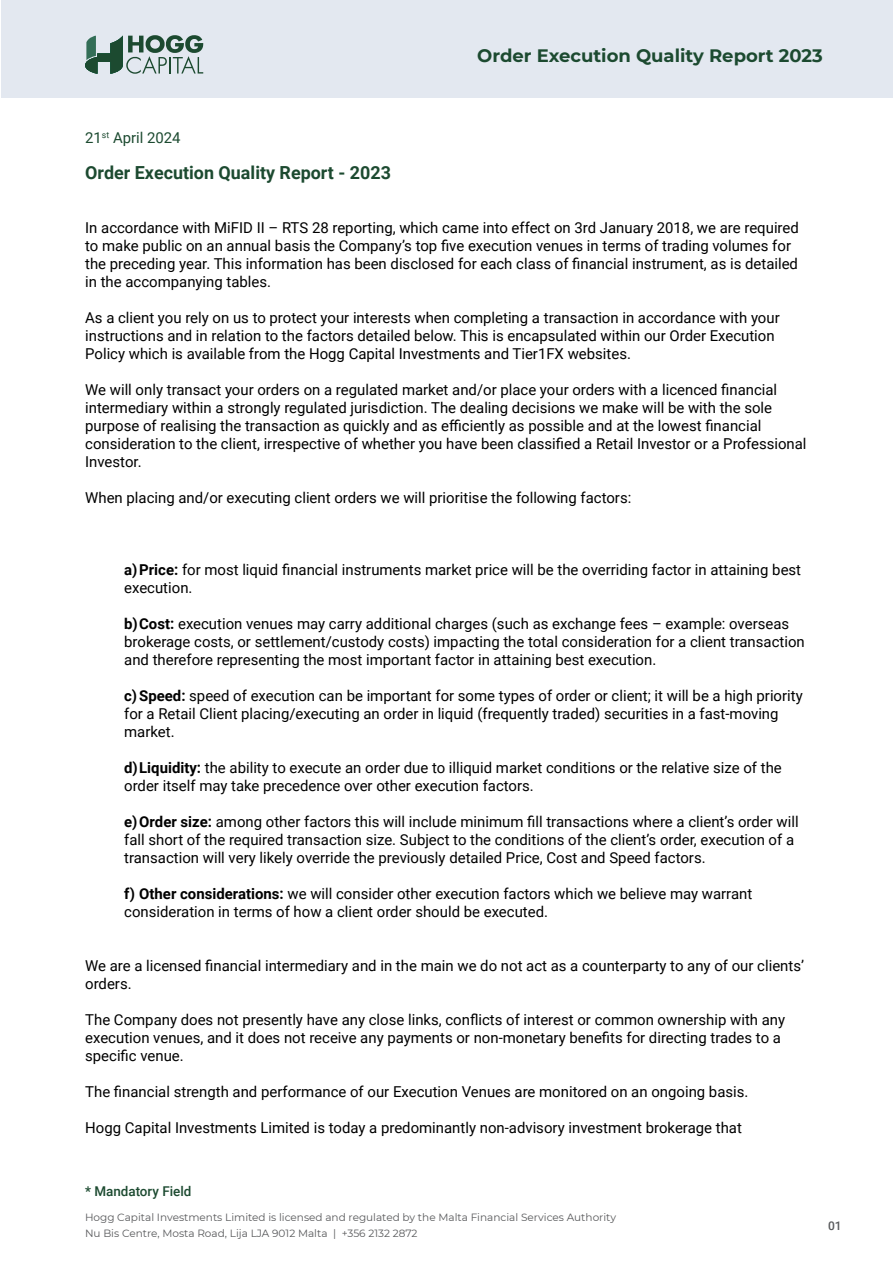
<style>
.page{position:relative;width:893px;height:1263px;background:#fff}
.page>*{position:absolute;margin:0;border:0;box-sizing:border-box;transform-origin:0 0}
.t1{font:700 18px "Roboto";color:#1c4a30}
.t2{font:700 18px "Montserrat";color:#1c4a30}
.t3{font:15px/18px "Roboto";color:#000}
.t4{font:15px "Roboto";color:#1c4a30}
.t5{font:500 13.5px "Roboto";color:#1c4a30}
.t6{font:500 12px "Roboto";color:#58595b}
.t7{font:10.5px/16.5px "Montserrat";color:#58595b}
.s1{font-weight:700}
</style>
<div class="page">
<div style="left:1px;top:1px;width:891px;height:97px;background:#e3e8f0"></div>
<svg style="left:85px;top:35px;width:118px;height:39px"></svg>
<p class="t2" style="left:477px;top:43px;width:347px">Order Execution Quality Report 2023</p>
<p class="t4" style="left:85px;top:127px;width:97px">21<sup>st</sup> April 2024</p>
<p class="t1" style="left:85px;top:160px;width:307px">Order Execution Quality Report - 2023</p>
<p class="t3" style="left:85px;top:218px;width:715px">In accordance with MiFID II – RTS 28 reporting, which came into effect on 3rd January 2018, we are required to make public on an annual basis the Company’s top five execution venues in terms of trading volumes for the preceding year. This information has been disclosed for each class of financial instrument, as is detailed in the accompanying tables.</p>
<p class="t3" style="left:85px;top:308px;width:696px">As a client you rely on us to protect your interests when completing a transaction in accordance with your instructions and in relation to the factors detailed below. This is encapsulated within our Order Execution<br>Policy which is available from the Hogg Capital Investments and Tier1FX websites.</p>
<p class="t3" style="left:85px;top:380px;width:723px">We will only transact your orders on a regulated market and/or place your orders with a licenced financial intermediary within a strongly regulated jurisdiction. The dealing decisions we make will be with the sole purpose of realising the transaction as quickly and as efficiently as possible and at the lowest financial consideration to the client, irrespective of whether you have been classified a Retail Investor or a Professional Investor.</p>
<p class="t3" style="left:85px;top:488px;width:548px">When placing and/or executing client orders we will prioritise the following factors:</p>
<p class="t3" style="left:124px;top:560px;width:678px"><span class="s1">a)Price:</span> for most liquid financial instruments market price will be the overriding factor in attaining best execution.</p>
<p class="t3" style="left:124px;top:614px;width:682px"><span class="s1">b)Cost:</span> execution venues may carry additional charges (such as exchange fees – example: overseas brokerage costs, or settlement/custody costs) impacting the total consideration for a client transaction and therefore representing the most important factor in attaining best execution.</p>
<p class="t3" style="left:124px;top:686px;width:680px"><span class="s1">c)Speed:</span> speed of execution can be important for some types of order or client; it will be a high priority for a Retail Client placing/executing an order in liquid (frequently traded) securities in a fast-moving market.</p>
<p class="t3" style="left:124px;top:758px;width:659px"><span class="s1">d)Liquidity:</span> the ability to execute an order due to illiquid market conditions or the relative size of the order itself may take precedence over other execution factors.</p>
<p class="t3" style="left:124px;top:812px;width:676px"><span class="s1">e)Order size:</span> among other factors this will include minimum fill transactions where a client’s order will fall short of the required transaction size. Subject to the conditions of the client’s order, execution of a transaction will very likely override the previously detailed Price, Cost and Speed factors.</p>
<p class="t3" style="left:124px;top:884px;width:630px"><span class="s1">f) Other considerations:</span> we will consider other execution factors which we believe may warrant consideration in terms of how a client order should be executed.</p>
<p class="t3" style="left:85px;top:956px;width:720px">We are a licensed financial intermediary and in the main we do not act as a counterparty to any of our clients’ orders.</p>
<p class="t3" style="left:85px;top:1010px;width:701px">The Company does not presently have any close links, conflicts of interest or common ownership with any execution venues, and it does not receive any payments or non-monetary benefits for directing trades to a specific venue.</p>
<p class="t3" style="left:85px;top:1082px;width:665px">The financial strength and performance of our Execution Venues are monitored on an ongoing basis.</p>
<p class="t3" style="left:85px;top:1118px;width:658px">Hogg Capital Investments Limited is today a predominantly non-advisory investment brokerage that</p>
<p class="t5" style="left:85px;top:1182px;width:108px">* Mandatory Field</p>
<p class="t7" style="left:85px;top:1208px;width:532px">Hogg Capital Investments Limited is licensed and regulated by the Malta Financial Services Authority<br>Nu Bis Centre, Mosta Road, Lija LJA 9012 Malta | +356 2132 2872</p>
<p class="t6" style="left:828px;top:1217px;width:15px">01</p>
</div>
